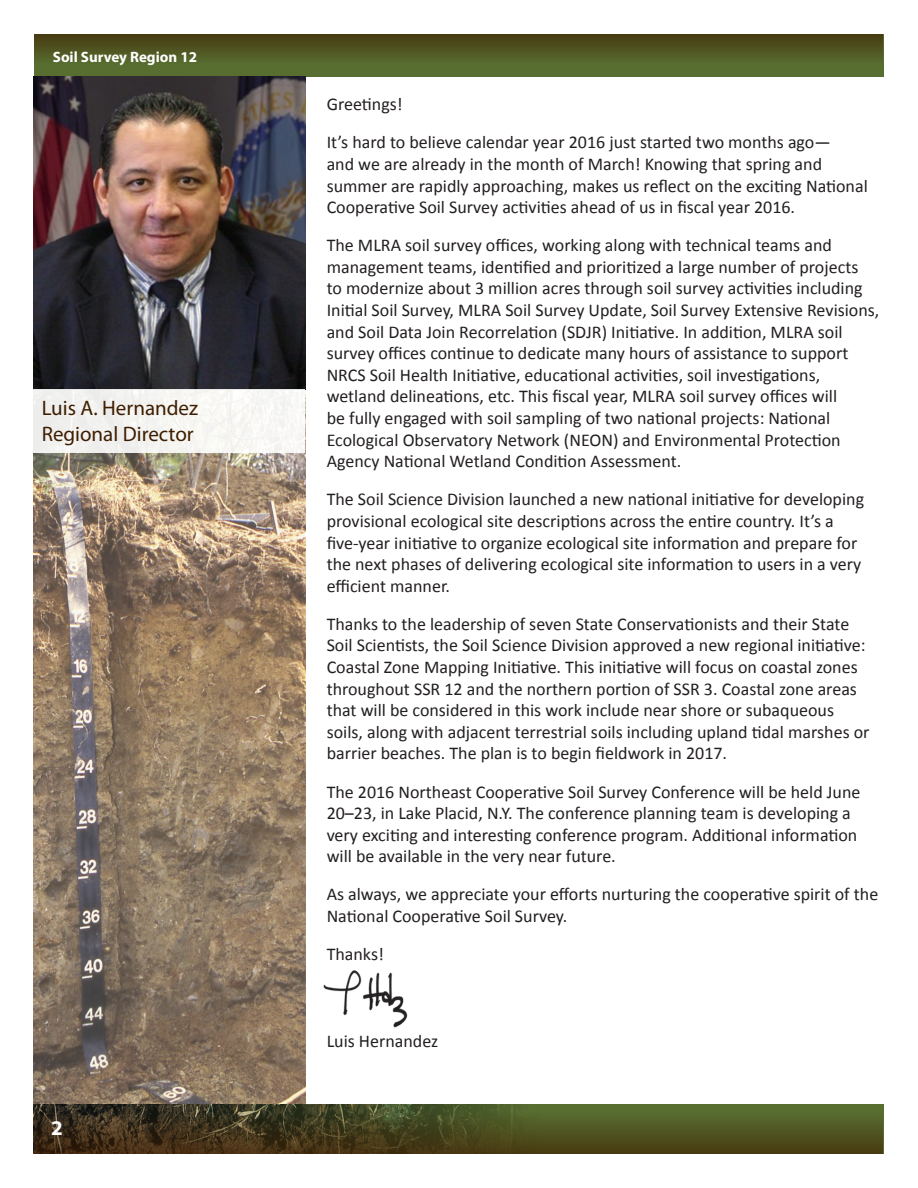
<style>
.page{position:relative;width:918px;height:1188px;background:#fff}
.page>*{position:absolute;margin:0;border:0;box-sizing:border-box;transform-origin:0 0}
.t1{font:21px "Myriad Pro";color:#3f1e00}
.t2{font:700 21px "Myriad Pro";color:#fff}
.t3{font:18px/21.6px "Calibri";color:#231f20}
.t4{font:700 15px "Myriad Pro";color:#fff}
</style>
<div class="page">
<img style="left:34px;top:453px;width:271px;height:651px">
<div style="left:34px;top:34px;width:850px;height:43px;background:#586e30"></div>
<div style="left:34px;top:1104px;width:850px;height:50px;background:#586e30"></div>
<img style="left:34px;top:1104px;width:478px;height:8px">
<div style="left:34px;top:34px;width:849px;height:30px;background:linear-gradient(to bottom,#473911,#576b2e)"></div>
<svg style="left:34px;top:1112px;width:849px;height:42px;background:#48441e"></svg>
<img style="left:34px;top:77px;width:271px;height:312px">
<div style="left:34px;top:389px;width:271px;height:64px;background:#f5f4f2"></div>
<img style="left:323px;top:970px;width:85px;height:58px">
<p class="t4" style="left:53px;top:47px;width:146px">Soil Survey Region 12</p>
<p class="t1" style="left:42px;top:395px;width:158px">Luis A. Hernandez</p>
<p class="t1" style="left:42px;top:421px;width:154px">Regional Director</p>
<p class="t2" style="left:51px;top:1114px;width:13px">2</p>
<p class="t3" style="left:327px;top:94px;width:78px">Greetings!</p>
<p class="t3" style="left:327px;top:132px;width:543px">It’s hard to believe calendar year 2016 just started two months ago—<br>and we are already in the month of March! Knowing that spring and summer are rapidly approaching, makes us reflect on the exciting National Cooperative Soil Survey activities ahead of us in fiscal year 2016.</p>
<p class="t3" style="left:327px;top:235px;width:554px">The MLRA soil survey offices, working along with technical teams and management teams, identified and prioritized a large number of projects<br>to modernize about 3 million acres through soil survey activities including Initial Soil Survey, MLRA Soil Survey Update, Soil Survey Extensive Revisions, and Soil Data Join Recorrelation (SDJR) Initiative. In addition, MLRA soil survey offices continue to dedicate many hours of assistance to support NRCS Soil Health Initiative, educational activities, soil investigations, wetland delineations, etc. This fiscal year, MLRA soil survey offices will<br>be fully engaged with soil sampling of two national projects: National Ecological Observatory Network (NEON) and Environmental Protection Agency National Wetland Condition Assessment.</p>
<p class="t3" style="left:327px;top:489px;width:539px">The Soil Science Division launched a new national initiative for developing provisional ecological site descriptions across the entire country. It’s a five-year initiative to organize ecological site information and prepare for the next phases of delivering ecological site information to users in a very efficient manner.</p>
<p class="t3" style="left:327px;top:613px;width:544px">Thanks to the leadership of seven State Conservationists and their State Soil Scientists, the Soil Science Division approved a new regional initiative:<br>Coastal Zone Mapping Initiative. This initiative will focus on coastal zones throughout SSR 12 and the northern portion of SSR 3. Coastal zone areas that will be considered in this work include near shore or subaqueous soils, along with adjacent terrestrial soils including upland tidal marshes or barrier beaches. The plan is to begin fieldwork in 2017.</p>
<p class="t3" style="left:327px;top:781px;width:535px">The 2016 Northeast Cooperative Soil Survey Conference will be held June 20–23, in Lake Placid, N.Y. The conference planning team is developing a very exciting and interesting conference program. Additional information will be available in the very near future.</p>
<p class="t3" style="left:327px;top:884px;width:553px">As always, we appreciate your efforts nurturing the cooperative spirit of the<br>National Cooperative Soil Survey.</p>
<p class="t3" style="left:327px;top:943px;width:59px">Thanks!</p>
<p class="t3" style="left:327px;top:1030px;width:113px">Luis Hernandez</p>
</div>
